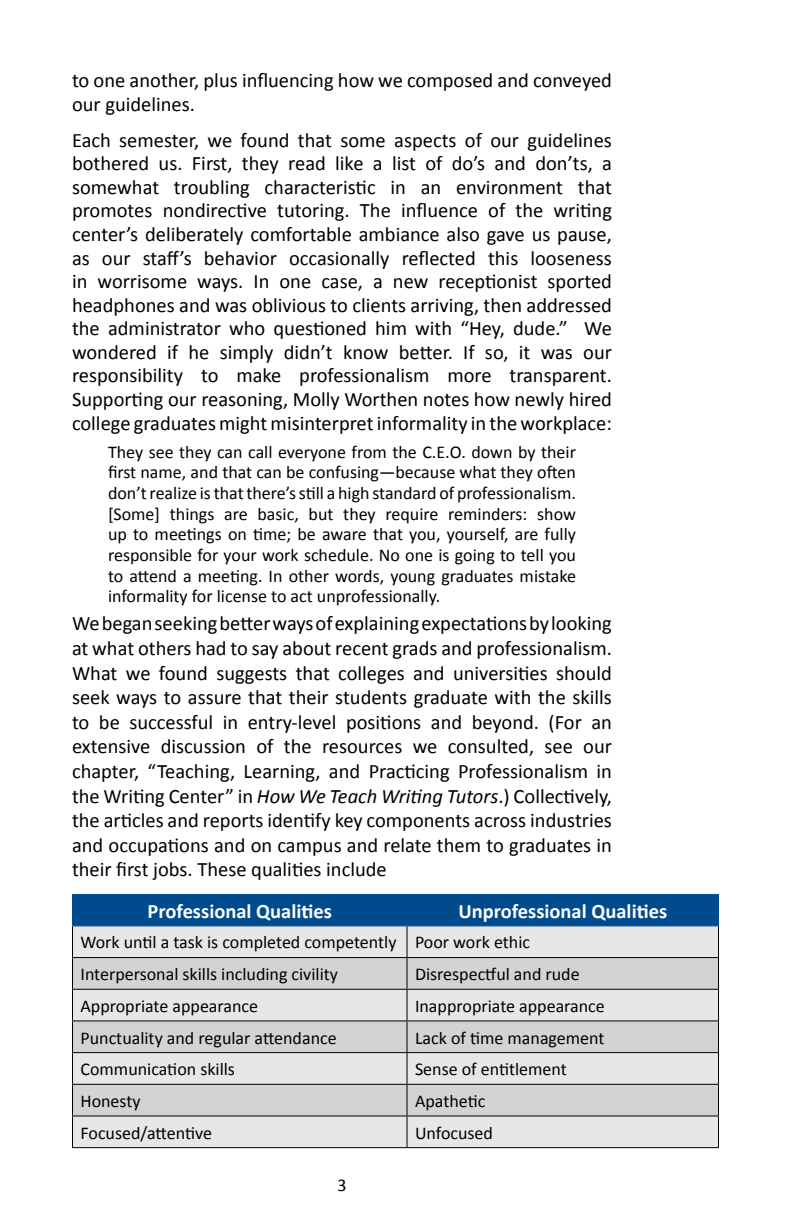
<style>
.page{position:relative;width:792px;height:1224px;background:#fff}
.page>*{position:absolute;margin:0;border:0;box-sizing:border-box;transform-origin:0 0}
.t1{font:20.4px/23.6px "Calibri";color:#000;text-align:justify}
.t2{font:700 20.4px "Calibri";color:#fff}
.t3{font:18px/20.8px "Calibri";color:#000;text-align:justify}
.s1{font-style:italic}
</style>
<div class="page">
<div style="left:73px;top:895px;width:645px;height:30px;background:#004b8d"></div>
<div style="left:73px;top:926px;width:645px;height:221px;background:#e6e7e8"></div>
<svg style="left:73px;top:958px;width:645px;height:157px;fill:#d1d3d4"></svg>
<hr style="left:72px;top:894px;width:335px;height:1px;background:#004b8d">
<hr style="left:72px;top:895px;width:1px;height:30px;background:#004b8d">
<hr style="left:407px;top:894px;width:312px;height:1px;background:#004b8d">
<hr style="left:407px;top:895px;width:1px;height:30px;background:#004b8d">
<hr style="left:718px;top:895px;width:1px;height:30px;background:#004b8d">
<hr style="left:72px;top:1116px;width:1px;height:31px;background:#000">
<hr style="left:407px;top:1116px;width:1px;height:31px;background:#000">
<hr style="left:718px;top:1116px;width:1px;height:31px;background:#000">
<hr style="left:72px;top:1147px;width:335px;height:1px;background:#000">
<hr style="left:407px;top:1147px;width:312px;height:1px;background:#000">
<hr style="left:72px;top:925px;width:335px;height:1px;background:#004b8d">
<hr style="left:407px;top:925px;width:312px;height:1px;background:#004b8d">
<hr style="left:72px;top:926px;width:1px;height:31px;background:#000">
<hr style="left:407px;top:926px;width:1px;height:31px;background:#000">
<hr style="left:718px;top:926px;width:1px;height:31px;background:#000">
<hr style="left:72px;top:957px;width:335px;height:1px;background:#000">
<hr style="left:72px;top:958px;width:1px;height:31px;background:#000">
<hr style="left:407px;top:957px;width:312px;height:1px;background:#000">
<hr style="left:407px;top:958px;width:1px;height:31px;background:#000">
<hr style="left:718px;top:958px;width:1px;height:31px;background:#000">
<hr style="left:72px;top:989px;width:335px;height:1px;background:#000">
<hr style="left:72px;top:990px;width:1px;height:30px;background:#000">
<hr style="left:407px;top:989px;width:312px;height:1px;background:#000">
<hr style="left:407px;top:990px;width:1px;height:30px;background:#000">
<hr style="left:718px;top:990px;width:1px;height:30px;background:#000">
<hr style="left:72px;top:1020px;width:335px;height:1px;background:#000">
<hr style="left:72px;top:1021px;width:1px;height:31px;background:#000">
<hr style="left:407px;top:1020px;width:312px;height:1px;background:#000">
<hr style="left:407px;top:1021px;width:1px;height:31px;background:#000">
<hr style="left:718px;top:1021px;width:1px;height:31px;background:#000">
<hr style="left:72px;top:1052px;width:335px;height:1px;background:#000">
<hr style="left:72px;top:1053px;width:1px;height:31px;background:#000">
<hr style="left:407px;top:1052px;width:312px;height:1px;background:#000">
<hr style="left:407px;top:1053px;width:1px;height:31px;background:#000">
<hr style="left:718px;top:1053px;width:1px;height:31px;background:#000">
<hr style="left:72px;top:1084px;width:335px;height:1px;background:#000">
<hr style="left:72px;top:1085px;width:1px;height:30px;background:#000">
<hr style="left:407px;top:1084px;width:312px;height:1px;background:#000">
<hr style="left:407px;top:1085px;width:1px;height:30px;background:#000">
<hr style="left:718px;top:1085px;width:1px;height:30px;background:#000">
<hr style="left:72px;top:1115px;width:335px;height:1px;background:#000">
<hr style="left:407px;top:1115px;width:312px;height:1px;background:#000">
<p class="t1" style="left:72px;top:69px;width:542px">to one another, plus influencing how we composed and conveyed our guidelines.</p>
<p class="t1" style="left:72px;top:128px;width:542px">Each semester, we found that some aspects of our guidelines bothered us. First, they read like a list of do’s and don’ts, a somewhat troubling characteristic in an environment that promotes nondirective tutoring. The influence of the writing center’s deliberately comfortable ambiance also gave us pause, as our staff’s behavior occasionally reflected this looseness in worrisome ways. In one case, a new receptionist sported headphones and was oblivious to clients arriving, then addressed the administrator who questioned him with “Hey, dude.” We wondered if he simply didn’t know better. If so, it was our responsibility to make professionalism more transparent.<br>Supporting our reasoning, Molly Worthen notes how newly hired college graduates might misinterpret informality in the workplace:</p>
<p class="t3" style="left:108px;top:441px;width:470px">They see they can call everyone from the C.E.O. down by their first name, and that can be confusing—because what they often don’t realize is that there’s still a high standard of professionalism. [Some] things are basic, but they require reminders: show up to meetings on time; be aware that you, yourself, are fully responsible for your work schedule. No one is going to tell you to attend a meeting. In other words, young graduates mistake informality for license to act unprofessionally.</p>
<p class="t1" style="left:72px;top:611px;width:542px;line-height:24.6px">We began seeking better ways of explaining expectations by looking at what others had to say about recent grads and professionalism.<br>What we found suggests that colleges and universities should seek ways to assure that their students graduate with the skills to be successful in entry-level positions and beyond. (For an extensive discussion of the resources we consulted, see our chapter, “Teaching, Learning, and Practicing Professionalism in the Writing Center” in <span class="s1">How We Teach Writing Tutors</span>.) Collectively, the articles and reports identify key components across industries and occupations and on campus and relate them to graduates in their first jobs. These qualities include</p>
<p class="t2" style="left:148px;top:898px;width:186px">Professional Qualities</p>
<p class="t2" style="left:458px;top:898px;width:210px">Unprofessional Qualities</p>
<p class="t3" style="left:80px;top:927px;width:451px;line-height:31.6px">Work until a task is completed competently Poor work ethic<br>Interpersonal skills including civility</p>
<p class="t3" style="left:415px;top:964px;width:166px">Disrespectful and rude</p>
<p class="t3" style="left:80px;top:996px;width:179px">Appropriate appearance</p>
<p class="t3" style="left:415px;top:996px;width:191px">Inappropriate appearance</p>
<p class="t3" style="left:80px;top:1027px;width:258px">Punctuality and regular attendance</p>
<p class="t3" style="left:415px;top:1027px;width:191px">Lack of time management</p>
<p class="t3" style="left:80px;top:1059px;width:156px">Communication skills</p>
<p class="t3" style="left:415px;top:1059px;width:153px">Sense of entitlement</p>
<p class="t3" style="left:80px;top:1091px;width:62px">Honesty</p>
<p class="t3" style="left:415px;top:1091px;width:72px">Apathetic</p>
<p class="t3" style="left:80px;top:1122px;width:133px">Focused/attentive</p>
<p class="t3" style="left:415px;top:1122px;width:80px">Unfocused</p>
<p class="t3" style="left:337px;top:1174px;width:11px">3</p>
</div>
